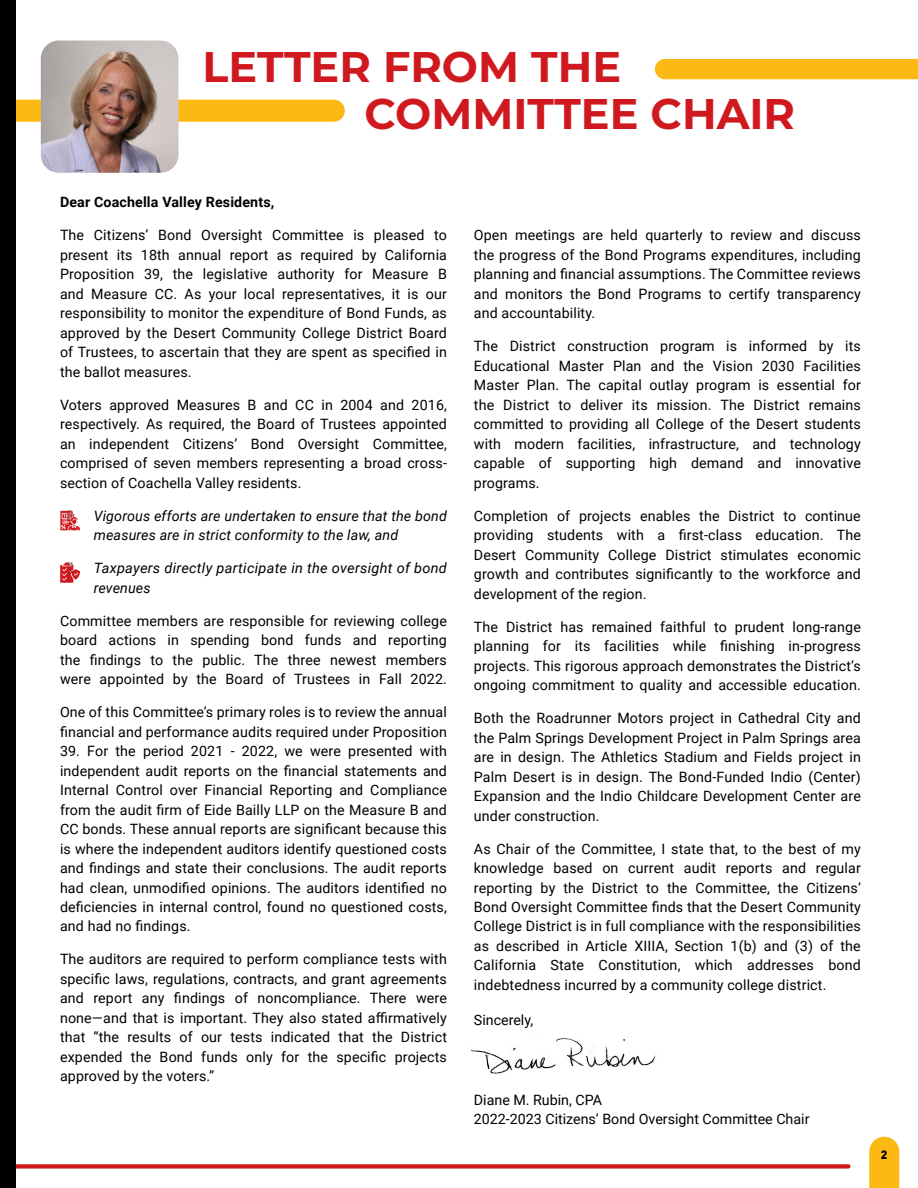
<style>
.page{position:relative;width:918px;height:1188px;background:#fff}
.page>*{position:absolute;margin:0;border:0;box-sizing:border-box;transform-origin:0 0}
.Subheader_1_-_RED{font:700 42.9px "Montserrat";color:#d0181f}
.BodyCopy___Roboto{font:14.25px/19.5px "Roboto";letter-spacing:.01em;color:#000;text-align:justify}
.t1{font:italic 14.25px/19.5px "Roboto";letter-spacing:.01em;color:#000}
.BodyCopy___Roboto-2{font:700 14.25px "Roboto";letter-spacing:.01em;color:#000}
.t2{font:900 12px "DIN";color:#000}
</style>
<div class="page">
<svg style="left:15px;top:100px;width:330px;height:22px;background:#fbb919"></svg>
<div style="left:655px;top:59px;width:263px;height:20px;background:#fdb913"></div>
<img style="left:41px;top:40px;width:137px;height:133px">
<svg style="left:60px;top:511px;width:20px;height:19px"></svg>
<svg style="left:60px;top:563px;width:20px;height:20px"></svg>
<img style="left:471px;top:1038px;width:185px;height:36px">
<svg style="left:869px;top:1137px;width:30px;height:51px;background:#fdbd22"></svg>
<svg style="left:15px;top:1164px;width:836px;height:5px;background:#d5373d"></svg>
<div style="left:0;top:0;width:15px;height:1188px;background:#000"></div>
<p class="Subheader_1_-_RED" style="left:202px;top:36px;width:420px">LETTER FROM THE</p>
<p class="Subheader_1_-_RED" style="left:364px;top:82px;width:432px">COMMITTEE CHAIR</p>
<p class="BodyCopy___Roboto-2" style="left:60px;top:192px;width:216px">Dear Coachella Valley Residents,</p>
<p class="BodyCopy___Roboto" style="left:60px;top:225px;width:389px">The Citizens’ Bond Oversight Committee is pleased to present its 18th annual report as required by California Proposition 39, the legislative authority for Measure B and Measure CC. As your local representatives, it is our responsibility to monitor the expenditure of Bond Funds, as approved by the Desert Community College District Board of Trustees, to ascertain that they are spent as specified in the ballot measures.</p>
<p class="BodyCopy___Roboto" style="left:60px;top:394px;width:388px">Voters approved Measures B and CC in 2004 and 2016, respectively. As required, the Board of Trustees appointed an independent Citizens’ Bond Oversight Committee, comprised of seven members representing a broad cross&shy;section of Coachella Valley residents.</p>
<p class="BodyCopy___Roboto" style="left:67px;top:505px;width:8px">‣</p>
<p class="t1" style="left:94px;top:505px;width:355px">Vigorous efforts are undertaken to ensure that the bond measures are in strict conformity to the law, and</p>
<p class="BodyCopy___Roboto" style="left:67px;top:558px;width:8px">‣</p>
<p class="t1" style="left:94px;top:558px;width:355px">Taxpayers directly participate in the oversight of bond revenues</p>
<p class="BodyCopy___Roboto" style="left:60px;top:610px;width:388px">Committee members are responsible for reviewing college board actions in spending bond funds and reporting the findings to the public. The three newest members were appointed by the Board of Trustees in Fall 2022.</p>
<p class="BodyCopy___Roboto" style="left:60px;top:702px;width:388px">One of this Committee’s primary roles is to review the annual financial and performance audits required under Proposition</p>
<p class="BodyCopy___Roboto" style="left:60px;top:741px;width:389px">39. For the period 2021 - 2022, we were presented with independent audit reports on the financial statements and Internal Control over Financial Reporting and Compliance from the audit firm of Eide Bailly LLP on the Measure B and CC bonds. These annual reports are significant because this is where the independent auditors identify questioned costs and findings and state their conclusions. The audit reports had clean, unmodified opinions. The auditors identified no deficiencies in internal control, found no questioned costs, and had no findings.</p>
<p class="BodyCopy___Roboto" style="left:60px;top:949px;width:389px">The auditors are required to perform compliance tests with specific laws, regulations, contracts, and grant agreements and report any findings of noncompliance. There were none—and that is important. They also stated affirmatively that “the results of our tests indicated that the District expended the Bond funds only for the specific projects approved by the voters.”</p>
<p class="BodyCopy___Roboto" style="left:474px;top:225px;width:388px">Open meetings are held quarterly to review and discuss the progress of the Bond Programs expenditures, including planning and financial assumptions. The Committee reviews and monitors the Bond Programs to certify transparency and accountability.</p>
<p class="BodyCopy___Roboto" style="left:474px;top:336px;width:389px">The District construction program is informed by its Educational Master Plan and the Vision 2030 Facilities Master Plan. The capital outlay program is essential for the District to deliver its mission. The District remains committed to providing all College of the Desert students with modern facilities, infrastructure, and technology capable of supporting high demand and innovative programs.</p>
<p class="BodyCopy___Roboto" style="left:474px;top:505px;width:388px">Completion of projects enables the District to continue providing students with a first-class education. The Desert Community College District stimulates economic growth and contributes significantly to the workforce and development of the region.</p>
<p class="BodyCopy___Roboto" style="left:474px;top:616px;width:389px">The District has remained faithful to prudent long-range planning for its facilities while finishing in-progress projects. This rigorous approach demonstrates the District’s ongoing commitment to quality and accessible education.</p>
<p class="BodyCopy___Roboto" style="left:474px;top:708px;width:389px">Both the Roadrunner Motors project in Cathedral City and the Palm Springs Development Project in Palm Springs area are in design. The Athletics Stadium and Fields project in Palm Desert is in design. The Bond-Funded Indio (Center)<br>Expansion and the Indio Childcare Development Center are under construction.</p>
<p class="BodyCopy___Roboto" style="left:474px;top:838px;width:389px">As Chair of the Committee, I state that, to the best of my knowledge based on current audit reports and regular reporting by the District to the Committee, the Citizens’ Bond Oversight Committee finds that the Desert Community College District is in full compliance with the responsibilities as described in Article XIIIA, Section 1(b) and (3) of the California State Constitution, which addresses bond indebtedness incurred by a community college district.</p>
<p class="BodyCopy___Roboto" style="left:474px;top:1009px;width:61px">Sincerely,</p>
<p class="BodyCopy___Roboto" style="left:474px;top:1090px;width:130px">Diane M. Rubin, CPA</p>
<p class="BodyCopy___Roboto" style="left:474px;top:1109px;width:337px">2022-2023 Citizens’ Bond Oversight Committee Chair</p>
<p class="t2" style="left:881px;top:1146px;width:8px">2</p>
</div>
